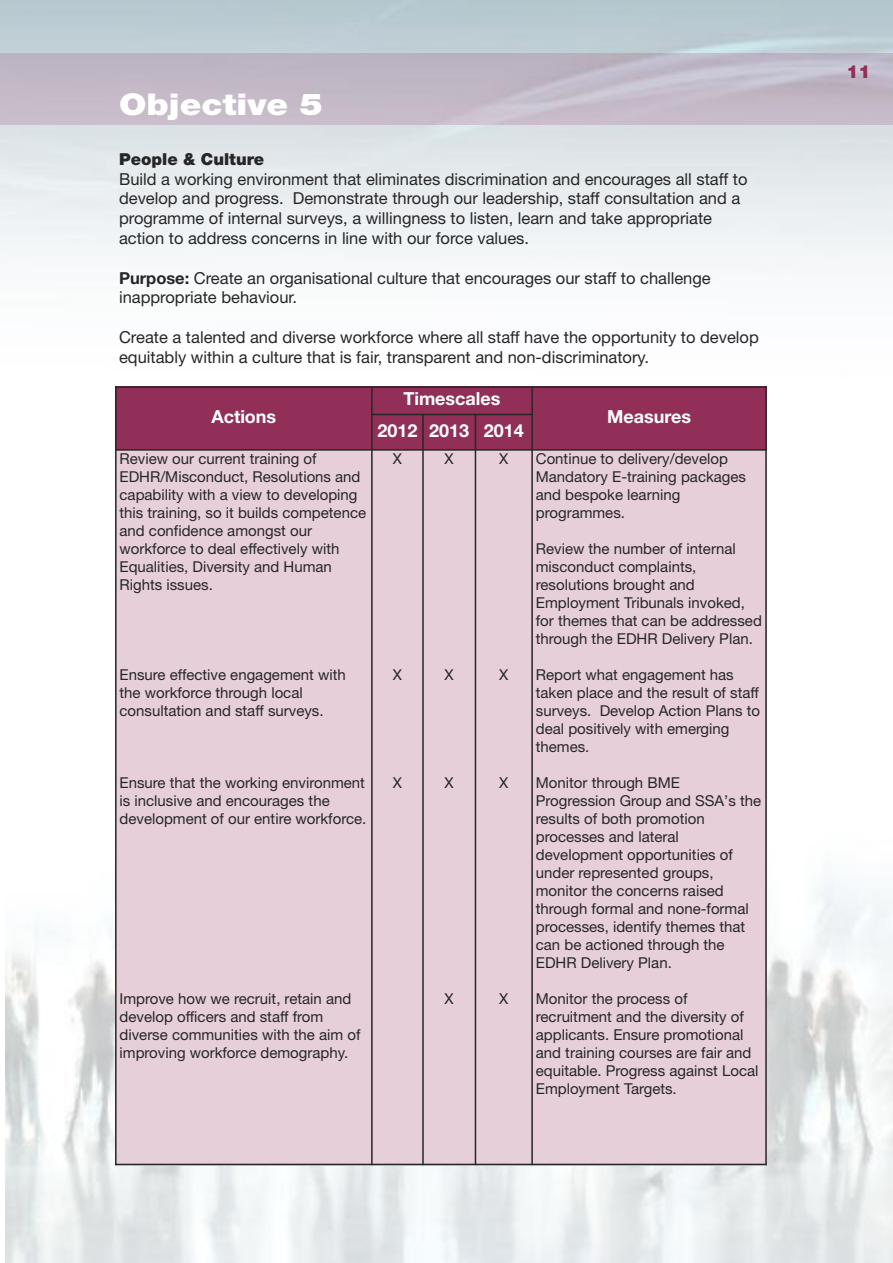
<style>
.page{position:relative;width:893px;height:1263px;background:#fff}
.page>*{position:absolute;margin:0;border:0;box-sizing:border-box;transform-origin:0 0}
.t1{font:900 30px "Helvetica Neue LT";color:#fff;scale:1.15 1}
.t2{font:700 18px "Helvetica Neue LT";color:#fff}
.t3{font:900 18px "Helvetica Neue LT";color:#922f59}
.t4{font:16.5px/19.8px "Helvetica Neue LT";color:#272627}
.t5{font:900 16.5px "Helvetica Neue LT";color:#272627}
.t6{font:15px/18px "Helvetica Neue LT";color:#272627}
.s1{font-weight:700}
</style>
<div class="page">
<img style="left:5px;top:876px;width:888px;height:387px">
<div style="left:115px;top:386px;width:257px;height:64px;background:#922f59"></div>
<div style="left:373px;top:386px;width:159px;height:28px;background:#922f59"></div>
<div style="left:532px;top:386px;width:235px;height:64px;background:#922f59"></div>
<div style="left:372px;top:414px;width:51px;height:36px;background:#922f59"></div>
<div style="left:423px;top:414px;width:52px;height:36px;background:#922f59"></div>
<div style="left:475px;top:414px;width:57px;height:36px;background:#922f59"></div>
<div style="left:115px;top:450px;width:257px;height:715px;background:#e6cfd9"></div>
<div style="left:372px;top:450px;width:51px;height:715px;background:#e6cfd9"></div>
<div style="left:423px;top:450px;width:52px;height:715px;background:#e6cfd9"></div>
<div style="left:475px;top:450px;width:57px;height:715px;background:#e6cfd9"></div>
<div style="left:532px;top:450px;width:235px;height:715px;background:#e6cfd9"></div>
<hr style="left:115px;top:386px;width:2px;height:779px;background:#272627">
<hr style="left:371px;top:386px;width:2px;height:779px;background:#272627">
<hr style="left:422px;top:414px;width:2px;height:751px;background:#272627">
<hr style="left:475px;top:414px;width:1px;height:751px;background:#272627">
<hr style="left:531px;top:386px;width:2px;height:779px;background:#272627">
<hr style="left:765px;top:386px;width:2px;height:779px;background:#272627">
<hr style="left:115px;top:386px;width:652px;height:2px;background:#272627">
<hr style="left:371px;top:414px;width:162px;height:1px;background:#272627">
<hr style="left:115px;top:449px;width:652px;height:2px;background:#272627">
<hr style="left:115px;top:1164px;width:652px;height:1px;background:#272627">
<h1 class="t1" style="left:119px;top:94px;width:179px">Objective 5</h1>
<p class="t5" style="left:119px;top:153px;width:147px">People &amp; Culture</p>
<p class="t4" style="left:119px;top:170px;width:630px">Build a working environment that eliminates discrimination and encourages all staff to develop and progress. Demonstrate through our leadership, staff consultation and a programme of internal surveys, a willingness to listen, learn and take appropriate action to address concerns in line with our force values.</p>
<p class="t4" style="left:119px;top:269px;width:593px"><span class="s1">Purpose:</span> Create an organisational culture that encourages our staff to challenge inappropriate behaviour.</p>
<p class="t4" style="left:119px;top:329px;width:641px">Create a talented and diverse workforce where all staff have the opportunity to develop equitably within a culture that is fair, transparent and non-discriminatory.</p>
<p class="t2" style="left:211px;top:410px;width:66px">Actions</p>
<p class="t6" style="left:120px;top:451px;width:248px">Review our current training of<br>EDHR/Misconduct, Resolutions and capability with a view to developing this training, so it builds competence and confidence amongst our workforce to deal effectively with<br>Equalities, Diversity and Human<br>Rights issues.</p>
<p class="t2" style="left:403px;top:393px;width:99px">Timescales</p>
<p class="t2" style="left:377px;top:424px;width:148px">2012 2013 2014</p>
<p class="t6" style="left:393px;top:451px;width:11px">X</p>
<p class="t6" style="left:445px;top:451px;width:11px">X</p>
<p class="t6" style="left:499px;top:451px;width:11px">X</p>
<p class="t6" style="left:120px;top:667px;width:228px">Ensure effective engagement with the workforce through local consultation and staff surveys.</p>
<p class="t6" style="left:120px;top:775px;width:248px">Ensure that the working environment is inclusive and encourages the development of our entire workforce.</p>
<p class="t6" style="left:393px;top:667px;width:11px">X</p>
<p class="t6" style="left:393px;top:775px;width:11px">X</p>
<p class="t6" style="left:445px;top:667px;width:11px">X</p>
<p class="t6" style="left:445px;top:775px;width:11px">X</p>
<p class="t6" style="left:499px;top:667px;width:11px">X</p>
<p class="t6" style="left:499px;top:775px;width:11px">X</p>
<p class="t6" style="left:120px;top:991px;width:242px">Improve how we recruit, retain and develop officers and staff from diverse communities with the aim of improving workforce demography.</p>
<p class="t6" style="left:445px;top:991px;width:11px">X</p>
<p class="t6" style="left:499px;top:991px;width:11px">X</p>
<p class="t2" style="left:607px;top:410px;width:85px">Measures</p>
<p class="t6" style="left:536px;top:451px;width:212px">Continue to delivery/develop<br>Mandatory E-training packages and bespoke learning programmes.</p>
<p class="t6" style="left:536px;top:541px;width:228px">Review the number of internal misconduct complaints, resolutions brought and<br>Employment Tribunals invoked, for themes that can be addressed through the EDHR Delivery Plan.</p>
<p class="t6" style="left:536px;top:667px;width:226px">Report what engagement has taken place and the result of staff surveys. Develop Action Plans to deal positively with emerging themes.</p>
<p class="t6" style="left:536px;top:775px;width:227px">Monitor through BME<br>Progression Group and SSA’s the results of both promotion processes and lateral development opportunities of under represented groups, monitor the concerns raised through formal and none-formal processes, identify themes that can be actioned through the<br>EDHR Delivery Plan.</p>
<p class="t6" style="left:536px;top:991px;width:224px">Monitor the process of recruitment and the diversity of applicants. Ensure promotional and training courses are fair and equitable. Progress against Local<br>Employment Targets.</p>
<p class="t3" style="left:846px;top:65px;width:26px">11</p>
</div>
